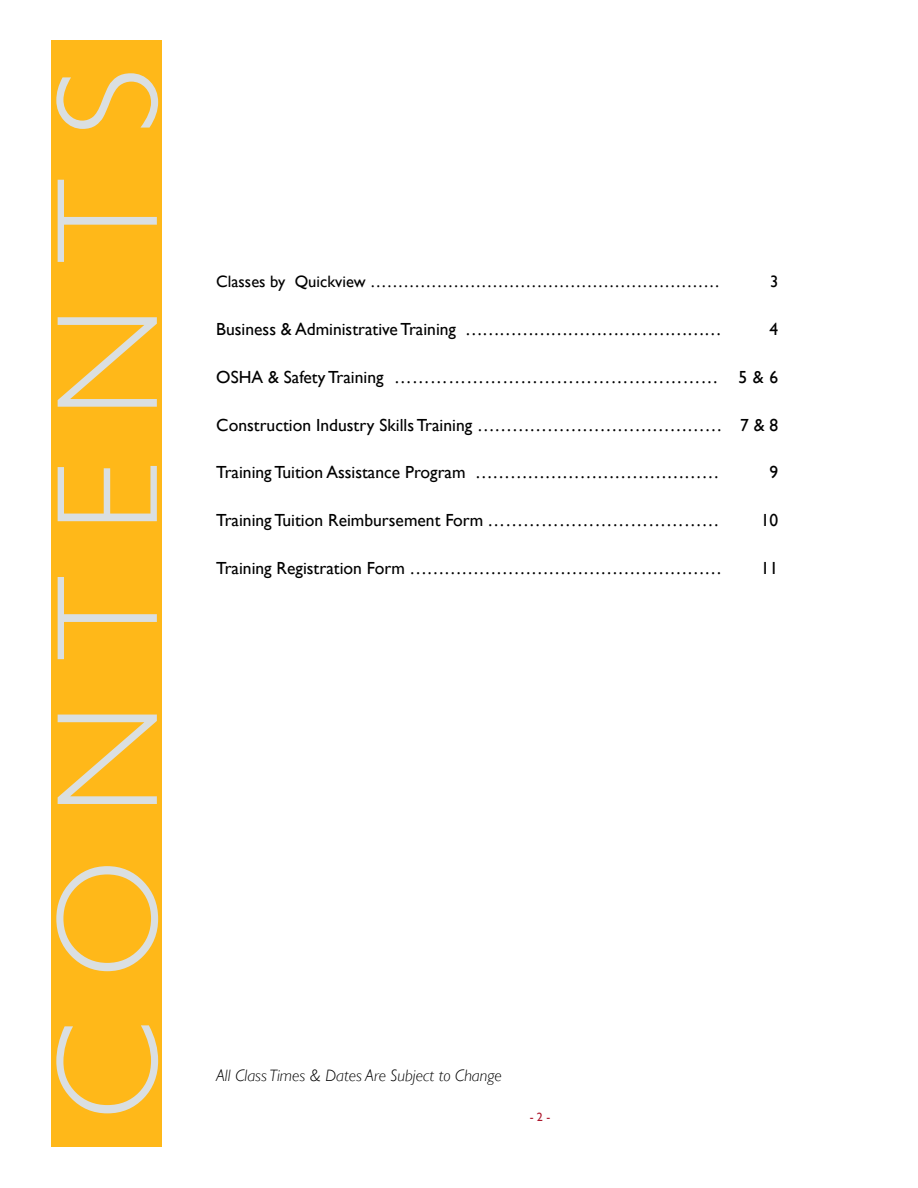
<style>
.page{position:relative;width:918px;height:1188px;background:#fff}
.page>*{position:absolute;margin:0;border:0;box-sizing:border-box;transform-origin:0 0}
.t1{font:300 145.5px "Gill Sans";letter-spacing:.3em;color:#dadfe1}
.t2{font:17.55px "Gill Sans";color:#000}
.t3{font:16.5px "Gill Sans";color:#000}
.t4{font:italic 300 16.5px "Gill Sans";color:#000}
.t5{font:12px "Gill Sans";color:#ac162c}
</style>
<div class="page">
<div style="left:52px;top:40px;width:110px;height:1107px;background:#ffb819"></div>
<h1 class="t1" style="left:23px;top:1120px;width:1055px;rotate:-90deg">CONTENTS</h1>
<p class="t3" style="left:216px;top:272px;width:505px">Classes by Quickview ………………………………………………………</p>
<p class="t3" style="left:770px;top:272px;width:10px">3</p>
<p class="t2" style="left:216px;top:319px;width:507px">Business &amp; Administrative Training ………………………………………</p>
<p class="t2" style="left:770px;top:319px;width:10px">4</p>
<p class="t2" style="left:216px;top:367px;width:564px">OSHA &amp; Safety Training ……………………………………………… 5 &amp; 6</p>
<p class="t2" style="left:216px;top:414px;width:564px">Construction Industry Skills Training …………………………………… 7 &amp; 8</p>
<p class="t2" style="left:216px;top:462px;width:504px">Training Tuition Assistance Program ……………………………………</p>
<p class="t2" style="left:770px;top:462px;width:10px">9</p>
<p class="t2" style="left:216px;top:510px;width:505px">Training Tuition Reimbursement Form …………………………………</p>
<p class="t2" style="left:761px;top:510px;width:19px">10</p>
<p class="t2" style="left:216px;top:558px;width:507px">Training Registration Form ………………………………………………</p>
<p class="t2" style="left:761px;top:558px;width:19px">11</p>
<p class="t4" style="left:216px;top:1065px;width:287px">All Class Times &amp; Dates Are Subject to Change</p>
<p class="t5" style="left:530px;top:1110px;width:22px">- 2 -</p>
</div>
